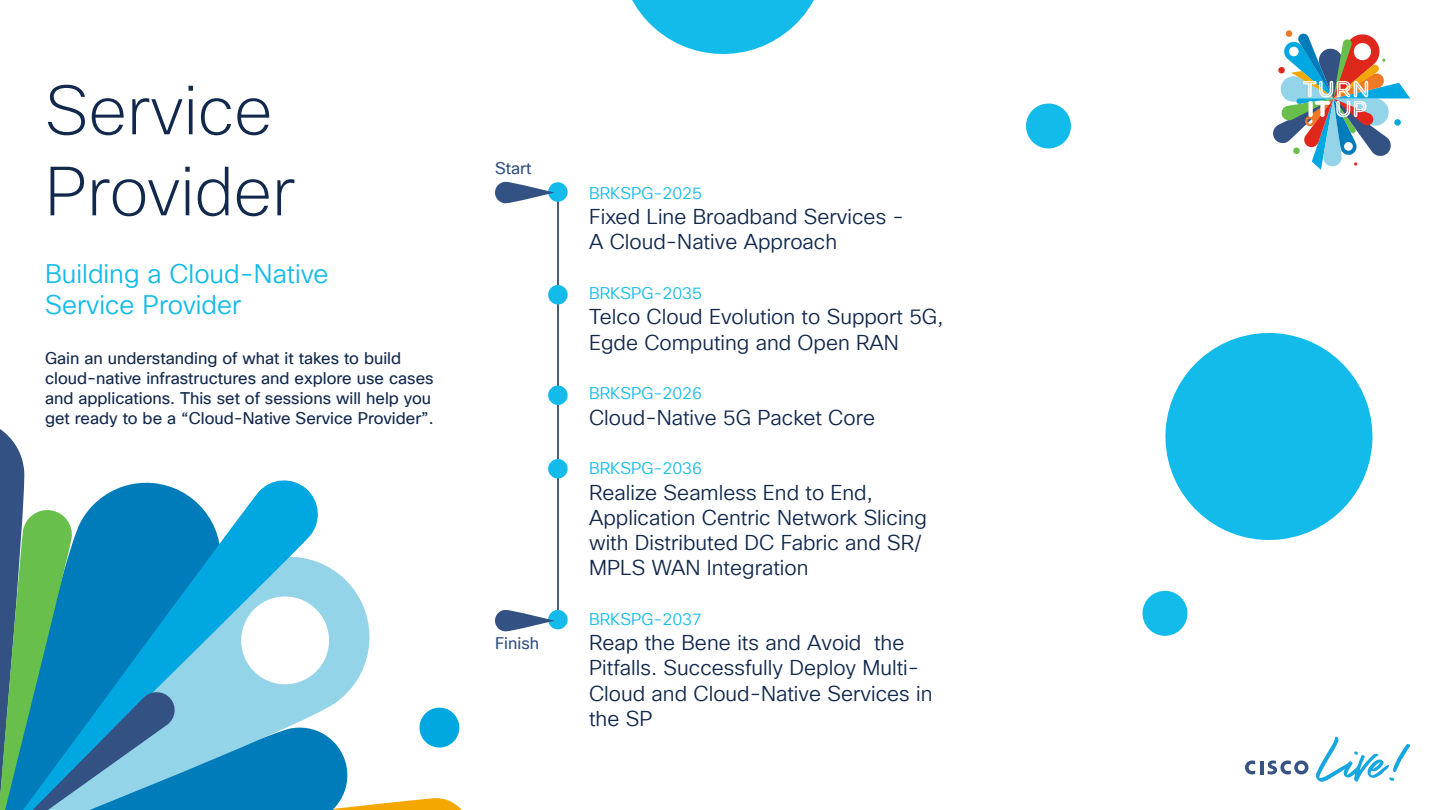
<style>
.page{position:relative;width:1440px;height:810px;background:#fff}
.page>*{position:absolute;margin:0;border:0;box-sizing:border-box;transform-origin:0 0}
.t1{font:200 67.5px/81px "Cisco Sans TT";color:#12294d}
.t2{font:26.25px/31.5px "Cisco Sans TT Light";color:#12bbea}
.t3{font:21px/25.2px "Cisco Sans TT Light";color:#12294d}
.t4{font:16.5px/19.8px "Cisco Sans TT";color:#12294d}
.t5{font:16.5px "Cisco Sans TT Light";color:#12bbea}
.t6{font:16.5px "Cisco Sans TT";color:#335283}
</style>
<div class="page">
<hr style="left:557px;top:191px;width:2px;height:429px;background:#12294d">
<div style="left:548px;top:182px;width:20px;height:20px;background:#12bbea;border-radius:50%"></div>
<div style="left:548px;top:285px;width:20px;height:19px;background:#12bbea;border-radius:50%"></div>
<div style="left:548px;top:386px;width:20px;height:19px;background:#12bbea;border-radius:50%"></div>
<div style="left:548px;top:610px;width:20px;height:19px;background:#12bbea;border-radius:50%"></div>
<div style="left:548px;top:459px;width:20px;height:19px;background:#12bbea;border-radius:50%"></div>
<svg style="left:495px;top:182px;width:59px;height:21px"></svg>
<svg style="left:0;top:429px;width:462px;height:381px"></svg>
<svg style="left:1273px;top:30px;width:137px;height:140px"></svg>
<svg style="left:1309px;top:101px;width:4px;height:16px"></svg>
<svg style="left:1245px;top:761px;width:63px;height:13px"></svg>
<svg style="left:1316px;top:737px;width:94px;height:45px"></svg>
<svg style="left:495px;top:610px;width:59px;height:21px"></svg>
<svg style="left:1165px;top:333px;width:208px;height:207px"></svg>
<svg style="left:632px;top:0;width:182px;height:54px"></svg>
<svg style="left:1142px;top:590px;width:46px;height:46px"></svg>
<svg style="left:1026px;top:103px;width:45px;height:46px"></svg>
<h1 class="t1" style="left:45px;top:72px;width:252px">Service<br>Provider</h1>
<p class="t2" style="left:45px;top:259px;width:285px">Building a Cloud-Native<br>Service Provider</p>
<p class="t4" style="left:45px;top:349px;width:390px">Gain an understanding of what it takes to build cloud-native infrastructures and explore use cases and applications. This set of sessions will help you get ready to be a “Cloud-Native Service Provider”.</p>
<p class="t6" style="left:495px;top:158px;width:38px">Start</p>
<p class="t6" style="left:495px;top:632px;width:46px">Finish</p>
<p class="t5" style="left:589px;top:183px;width:115px">BRKSPG-2025</p>
<p class="t3" style="left:589px;top:205px;width:316px">Fixed Line Broadband Services -<br>A Cloud-Native Approach</p>
<p class="t5" style="left:589px;top:283px;width:115px">BRKSPG-2035</p>
<p class="t3" style="left:589px;top:305px;width:356px">Telco Cloud Evolution to Support 5G,<br>Egde Computing and Open RAN</p>
<p class="t5" style="left:589px;top:383px;width:115px">BRKSPG-2026</p>
<p class="t3" style="left:589px;top:405px;width:287px">Cloud-Native 5G Packet Core</p>
<p class="t5" style="left:589px;top:458px;width:115px">BRKSPG-2036</p>
<p class="t3" style="left:589px;top:480px;width:339px">Realize Seamless End to End,<br>Application Centric Network Slicing with Distributed DC Fabric and SR/<br>MPLS WAN Integration</p>
<p class="t5" style="left:589px;top:609px;width:115px">BRKSPG-2037</p>
<p class="t3" style="left:589px;top:631px;width:345px">Reap the Bene its and Avoid the<br>Pitfalls. Successfully Deploy Multi-<br>Cloud and Cloud-Native Services in the SP</p>
</div>
